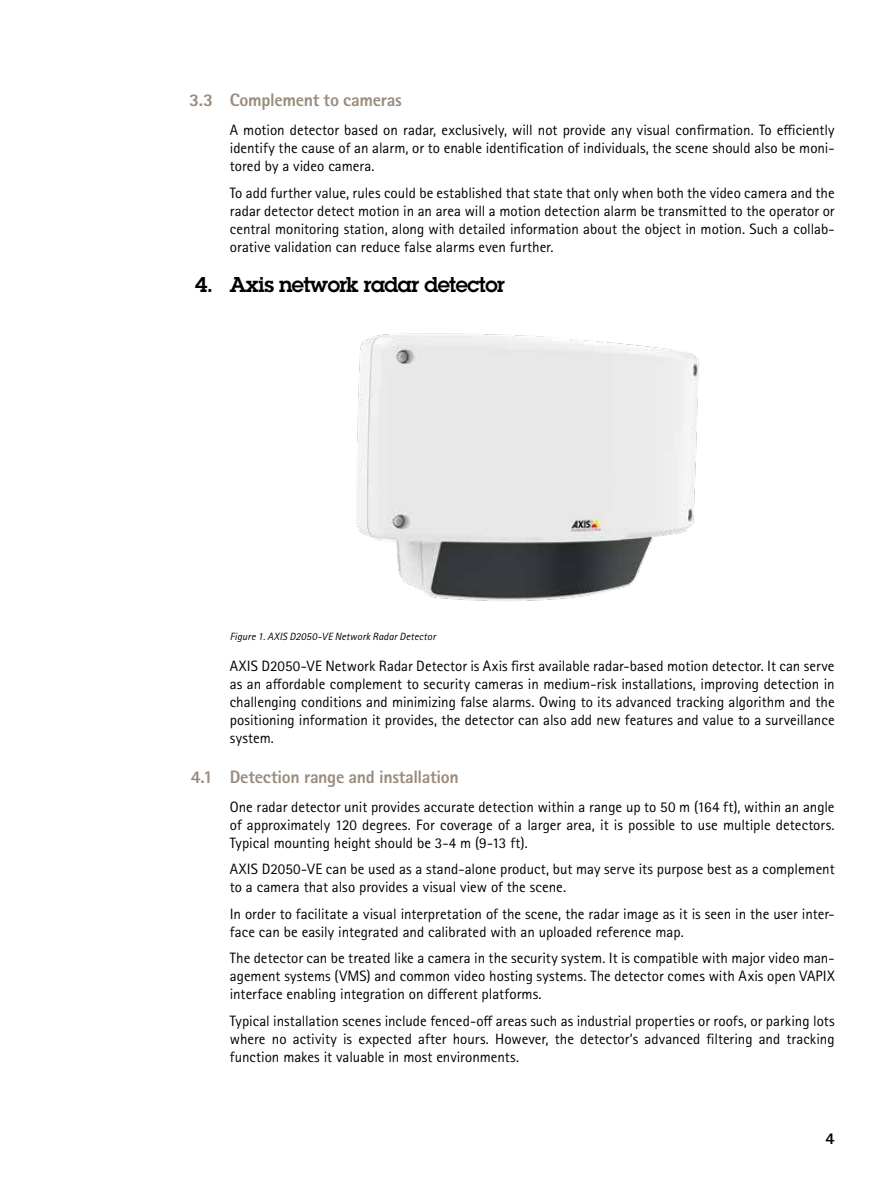
<style>
.page{position:relative;width:893px;height:1191px;background:#fff}
.page>*{position:absolute;margin:0;border:0;box-sizing:border-box;transform-origin:0 0}
.t1{font:600 21px "Lubalin Graph ECG";letter-spacing:-.03em;color:#000}
.t2{font:800 18px "Rotis Sans Serif Pro";letter-spacing:-.02em;color:#9a8b7d}
.t3{font:800 16.5px "Rotis Sans Serif Pro";color:#000}
.t4{font:15px/18px "Rotis Sans Serif Pro";color:#000;text-align:justify}
.t5{font:italic 10.5px "Rotis Sans Serif Pro";letter-spacing:.015em;color:#000}
</style>
<div class="page">
<img style="left:356px;top:333px;width:343px;height:268px">
<p class="t2" style="left:189px;top:89px;width:214px">3.3 Complement to cameras</p>
<p class="t4" style="left:230px;top:121px;width:606px">A motion detector based on radar, exclusively, will not provide any visual confirmation. To efficiently identify the cause of an alarm, or to enable identification of individuals, the scene should also be moni&shy;tored by a video camera.</p>
<p class="t4" style="left:230px;top:184px;width:606px">To add further value, rules could be established that state that only when both the video camera and the radar detector detect motion in an area will a motion detection alarm be transmitted to the operator or central monitoring station, along with detailed information about the object in motion. Such a collab&shy;orative validation can reduce false alarms even further.</p>
<h1 class="t1" style="left:195px;top:270px;width:312px">4. Axis network radar detector</h1>
<p class="t5" style="left:230px;top:630px;width:207px">Figure 1. AXIS D2050-VE Network Radar Detector</p>
<p class="t4" style="left:230px;top:657px;width:606px">AXIS D2050-VE Network Radar Detector is Axis first available radar-based motion detector. It can serve as an affordable complement to security cameras in medium-risk installations, improving detection in challenging conditions and minimizing false alarms. Owing to its advanced tracking algorithm and the positioning information it provides, the detector can also add new features and value to a surveillance system.</p>
<p class="t2" style="left:191px;top:765px;width:270px">4.1 Detection range and installation</p>
<p class="t4" style="left:230px;top:798px;width:606px">One radar detector unit provides accurate detection within a range up to 50 m (164 ft), within an angle of approximately 120 degrees. For coverage of a larger area, it is possible to use multiple detectors.<br>Typical mounting height should be 3-4 m (9-13 ft).</p>
<p class="t4" style="left:230px;top:860px;width:606px">AXIS D2050-VE can be used as a stand-alone product, but may serve its purpose best as a complement to a camera that also provides a visual view of the scene.</p>
<p class="t4" style="left:230px;top:905px;width:606px">In order to facilitate a visual interpretation of the scene, the radar image as it is seen in the user inter&shy;face can be easily integrated and calibrated with an uploaded reference map.</p>
<p class="t4" style="left:230px;top:949px;width:606px">The detector can be treated like a camera in the security system. It is compatible with major video man&shy;agement systems (VMS) and common video hosting systems. The detector comes with Axis open VAPIX interface enabling integration on different platforms.</p>
<p class="t4" style="left:230px;top:1012px;width:606px">Typical installation scenes include fenced-off areas such as industrial properties or roofs, or parking lots where no activity is expected after hours. However, the detector’s advanced filtering and tracking function makes it valuable in most environments.</p>
<p class="t3" style="left:825px;top:1128px;width:11px">4</p>
</div>
